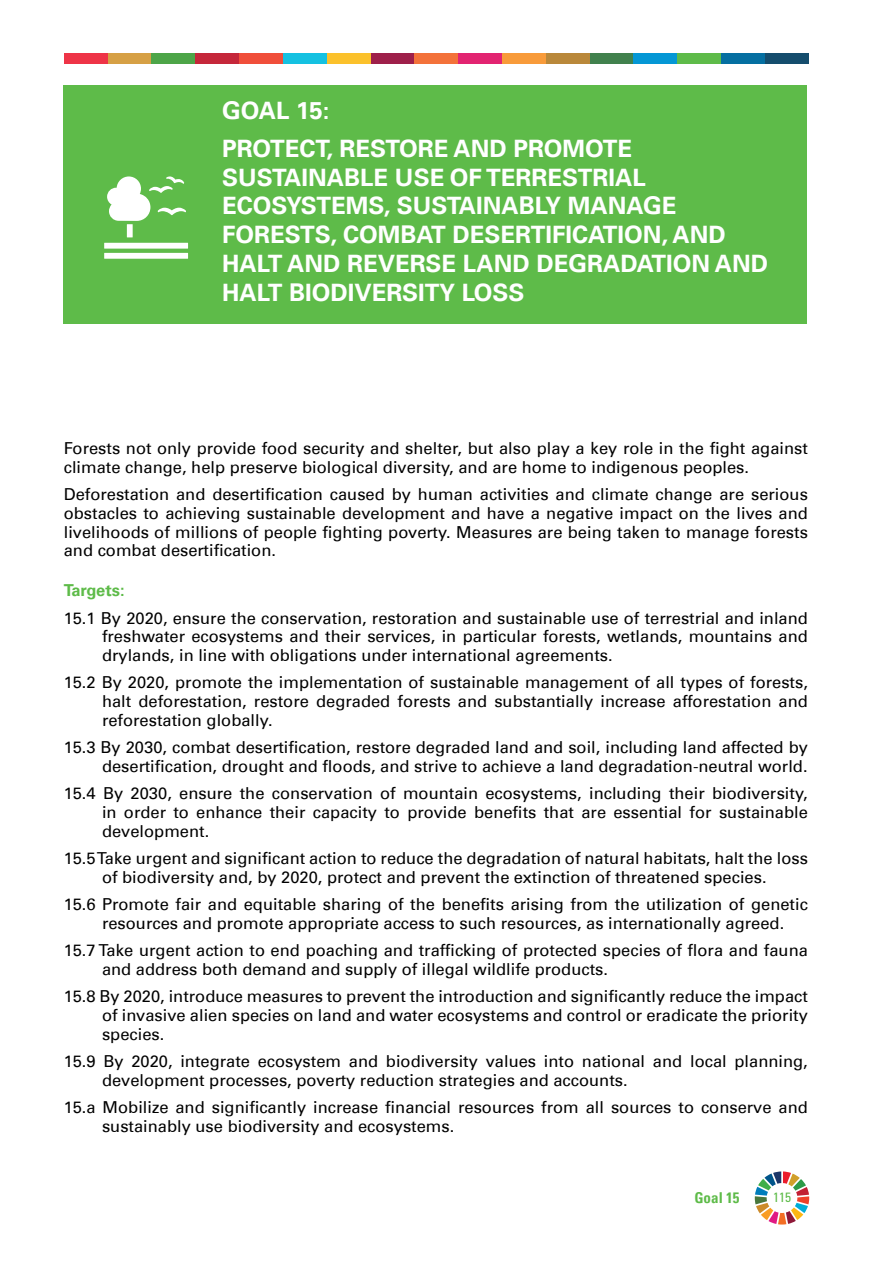
<style>
.page{position:relative;width:893px;height:1263px;background:#fff}
.page>*{position:absolute;margin:0;border:0;box-sizing:border-box;transform-origin:0 0}
.t1{font:700 24px/28.8px "Univers LTCYR 65";color:#fff}
.t2{font:16.5px/18.8px "Univers LTCYR 55 Roman";color:#000}
.t3{font:700 16.5px "Univers LTCYR 65";letter-spacing:-.01em;color:#5ebb49}
.t4{font:15px "Univers LTCYR 67 Bold Cond";color:#5ebb49}
.t5{font:condensed 13.5px "Univers LTCYR 57";color:#5ebb49}
</style>
<div class="page">
<svg style="left:755px;top:1171px;width:54px;height:53px"></svg>
<div style="left:546px;top:53px;width:44px;height:11px;background:#b9883a"></div>
<div style="left:108px;top:53px;width:43px;height:11px;background:#d6a045"></div>
<div style="left:371px;top:53px;width:43px;height:11px;background:#9e1f4a"></div>
<div style="left:239px;top:53px;width:44px;height:11px;background:#f04e3a"></div>
<div style="left:721px;top:53px;width:44px;height:11px;background:#056fa1"></div>
<div style="left:195px;top:53px;width:44px;height:11px;background:#c5273a"></div>
<div style="left:458px;top:53px;width:44px;height:11px;background:#e22471"></div>
<div style="left:765px;top:53px;width:44px;height:11px;background:#154d6d"></div>
<div style="left:327px;top:53px;width:44px;height:11px;background:#fbc12b"></div>
<div style="left:502px;top:53px;width:44px;height:11px;background:#f89b3a"></div>
<div style="left:590px;top:53px;width:44px;height:11px;background:#41814d"></div>
<div style="left:283px;top:53px;width:44px;height:11px;background:#15c1e1"></div>
<div style="left:633px;top:53px;width:44px;height:11px;background:#0497d5"></div>
<div style="left:677px;top:53px;width:44px;height:11px;background:#5ebb49"></div>
<div style="left:414px;top:53px;width:44px;height:11px;background:#f3723a"></div>
<div style="left:151px;top:53px;width:44px;height:11px;background:#4da548"></div>
<div style="left:64px;top:53px;width:44px;height:11px;background:#ee3447"></div>
<div style="left:63px;top:85px;width:744px;height:238px;background:#5ebb49"></div>
<div style="left:127px;top:224px;width:6px;height:13px;background:#fff"></div>
<div style="left:104px;top:243px;width:84px;height:6px;background:#fff"></div>
<div style="left:104px;top:253px;width:84px;height:6px;background:#fff"></div>
<svg style="left:107px;top:176px;width:79px;height:45px"></svg>
<h1 class="t1" style="left:222px;top:91px;width:412px;line-height:37.3px">GOAL 15:<br>PROTECT, RESTORE AND PROMOTE</h1>
<h1 class="t1" style="left:222px;top:161px;width:548px">SUSTAINABLE USE OF TERRESTRIAL ECOSYSTEMS, SUSTAINABLY MANAGE FORESTS, COMBAT DESERTIFICATION, AND HALT AND REVERSE LAND DEGRADATION AND HALT BIODIVERSITY LOSS</h1>
<p class="t2" style="left:64px;top:438px;width:746px">Forests not only provide food security and shelter, but also play a key role in the fight against climate change, help preserve biological diversity, and are home to indigenous peoples.</p>
<p class="t2" style="left:64px;top:484px;width:746px;text-align:justify">Deforestation and desertification caused by human activities and climate change are serious obstacles to achieving sustainable development and have a negative impact on the lives and livelihoods of millions of people fighting poverty. Measures are being taken to manage forests and combat desertification.</p>
<p class="t3" style="left:64px;top:579px;width:62px">Targets:</p>
<p class="t2" style="left:102px;top:608px;width:707px;text-align:justify;text-indent:-38px">15.1 By 2020, ensure the conservation, restoration and sustainable use of terrestrial and inland freshwater ecosystems and their services, in particular forests, wetlands, mountains and drylands, in line with obligations under international agreements.</p>
<p class="t2" style="left:102px;top:672px;width:707px;text-align:justify;text-indent:-38px">15.2 By 2020, promote the implementation of sustainable management of all types of forests, halt deforestation, restore degraded forests and substantially increase afforestation and reforestation globally.</p>
<p class="t2" style="left:64px;top:737px;width:746px;text-align:right">15.3 By 2030, combat desertification, restore degraded land and soil, including land affected by desertification, drought and floods, and strive to achieve a land degradation-neutral world.</p>
<p class="t2" style="left:102px;top:783px;width:707px;text-align:justify;text-indent:-38px">15.4 By 2030, ensure the conservation of mountain ecosystems, including their biodiversity, in order to enhance their capacity to provide benefits that are essential for sustainable development.</p>
<p class="t2" style="left:64px;top:848px;width:746px;text-align:center">15.5 Take urgent and significant action to reduce the degradation of natural habitats, halt the loss of biodiversity and, by 2020, protect and prevent the extinction of threatened species.</p>
<p class="t2" style="left:102px;top:894px;width:707px;text-indent:-38px">15.6 Promote fair and equitable sharing of the benefits arising from the utilization of genetic resources and promote appropriate access to such resources, as internationally agreed.</p>
<p class="t2" style="left:102px;top:940px;width:707px;text-indent:-38px">15.7 Take urgent action to end poaching and trafficking of protected species of flora and fauna and address both demand and supply of illegal wildlife products.</p>
<p class="t2" style="left:102px;top:986px;width:707px;text-align:justify;text-indent:-38px">15.8 By 2020, introduce measures to prevent the introduction and significantly reduce the impact of invasive alien species on land and water ecosystems and control or eradicate the priority species.</p>
<p class="t2" style="left:102px;top:1051px;width:707px;text-indent:-38px">15.9 By 2020, integrate ecosystem and biodiversity values into national and local planning, development processes, poverty reduction strategies and accounts.</p>
<p class="t2" style="left:102px;top:1097px;width:707px;text-indent:-38px">15.а Mobilize and significantly increase financial resources from all sources to conserve and sustainably use biodiversity and ecosystems.</p>
<p class="t4" style="left:694px;top:1188px;width:46px">Goal 15</p>
<p class="t5" style="left:773px;top:1188px;width:19px">115</p>
</div>
